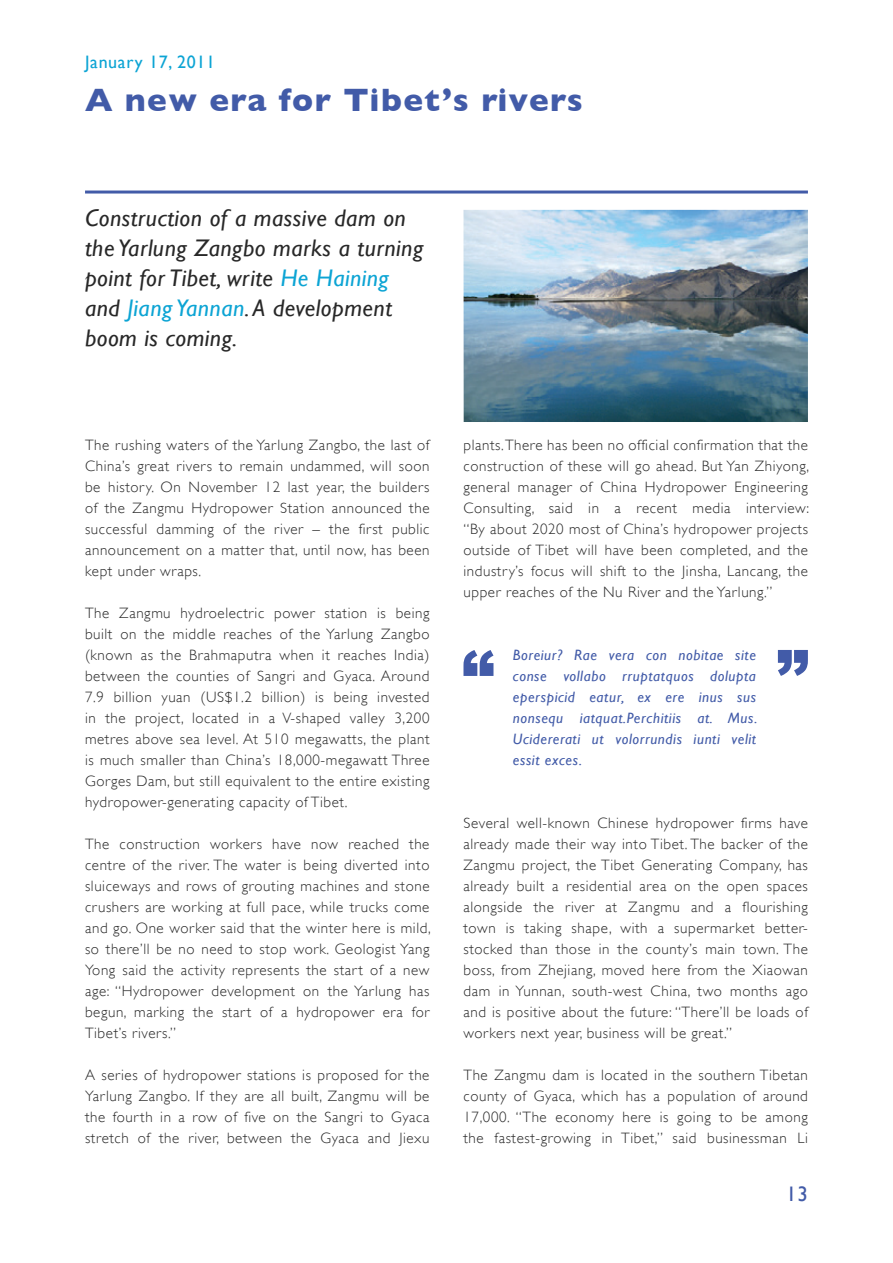
<style>
.page{position:relative;width:893px;height:1263px;background:#fff}
.page>*{position:absolute;margin:0;border:0;box-sizing:border-box;transform-origin:0 0}
.Article_Headline{font:700 33px "Gill Sans";letter-spacing:.04em;color:#425ba8}
.LEFT_without_gap{font:italic 24px/30px "Gill Sans";letter-spacing:.02em;color:#282828}
.t1{font:21px "Gill Sans";color:#425ba8}
.LEFT_without_gap-2{font:18px "Gill Sans";letter-spacing:.04em;color:#0ca4d4}
.JUSTIFY{font:300 15px/21px "Gill Sans";letter-spacing:.04em;color:#282828;text-align:justify}
.JUSTIFY-2{font:italic 15px/21px "Gill Sans";letter-spacing:.04em;color:#425ba8;text-align:justify}
.s1{color:#0ca4d4}
</style>
<div class="page">
<hr style="left:85px;top:191px;width:723px;height:3px;background:#425ba8">
<img style="left:463px;top:210px;width:345px;height:212px">
<svg style="left:463px;top:650px;width:30px;height:26px"></svg>
<svg style="left:778px;top:650px;width:30px;height:26px"></svg>
<p class="LEFT_without_gap-2" style="left:85px;top:51px;width:132px">January 17, 2011</p>
<p class="Article_Headline" style="left:85px;top:80px;width:499px">A new era for Tibet’s rivers</p>
<p class="LEFT_without_gap" style="left:85px;top:203px;width:340px">Construction of a massive dam on the Yarlung Zangbo marks a turning point for Tibet, write <span class="s1">He Haining </span>and <span class="s1">Jiang Yannan</span>. A development boom is coming.</p>
<p class="JUSTIFY" style="left:85px;top:435px;width:346px">The rushing waters of the Yarlung Zangbo, the last of China’s great rivers to remain undammed, will soon be history. On November 12 last year, the builders of the Zangmu Hydropower Station announced the successful damming of the river – the first public announcement on a matter that, until now, has been kept under wraps.</p>
<p class="JUSTIFY" style="left:85px;top:603px;width:346px">The Zangmu hydroelectric power station is being built on the middle reaches of the Yarlung Zangbo (known as the Brahmaputra when it reaches India) between the counties of Sangri and Gyaca. Around 7.9 billion yuan (US$1.2 billion) is being invested in the project, located in a V-shaped valley 3,200 metres above sea level. At 510 megawatts, the plant is much smaller than China’s 18,000-megawatt Three Gorges Dam, but still equivalent to the entire existing hydropower-generating capacity of Tibet.</p>
<p class="JUSTIFY" style="left:85px;top:834px;width:347px">The construction workers have now reached the centre of the river. The water is being diverted into sluiceways and rows of grouting machines and stone crushers are working at full pace, while trucks come and go. One worker said that the winter here is mild, so there’ll be no need to stop work. Geologist Yang Yong said the activity represents the start of a new age: “Hydropower development on the Yarlung has begun, marking the start of a hydropower era for Tibet’s rivers.”</p>
<p class="JUSTIFY" style="left:85px;top:1065px;width:346px">A series of hydropower stations is proposed for the Yarlung Zangbo. If they are all built, Zangmu will be the fourth in a row of five on the Sangri to Gyaca stretch of the river, between the Gyaca and Jiexu</p>
<p class="JUSTIFY" style="left:463px;top:435px;width:347px">plants. There has been no official confirmation that the construction of these will go ahead. But Yan Zhiyong, general manager of China Hydropower Engineering Consulting, said in a recent media interview: “By about 2020 most of China’s hydropower projects outside of Tibet will have been completed, and the industry’s focus will shift to the Jinsha, Lancang, the upper reaches of the Nu River and the Yarlung.”</p>
<p class="JUSTIFY-2" style="left:513px;top:645px;width:246px">Boreiur? Rae vera con nobitae site conse vollabo rruptatquos dolupta eperspicid eatur, ex ere inus sus nonsequ iatquat.Perchitiis at. Mus.<br>Ucidererati ut volorrundis iunti velit essit exces.</p>
<p class="JUSTIFY" style="left:463px;top:813px;width:346px">Several well-known Chinese hydropower firms have already made their way into Tibet. The backer of the Zangmu project, the Tibet Generating Company, has already built a residential area on the open spaces alongside the river at Zangmu and a flourishing town is taking shape, with a supermarket better&shy;stocked than those in the county’s main town. The boss, from Zhejiang, moved here from the Xiaowan dam in Yunnan, south-west China, two months ago and is positive about the future: “There’ll be loads of workers next year, business will be great.”</p>
<p class="JUSTIFY" style="left:463px;top:1065px;width:346px">The Zangmu dam is located in the southern Tibetan county of Gyaca, which has a population of around 17,000. “The economy here is going to be among the fastest-growing in Tibet,” said businessman Li</p>
<h3 class="t1" style="left:786px;top:1181px;width:23px">13</h3>
</div>
